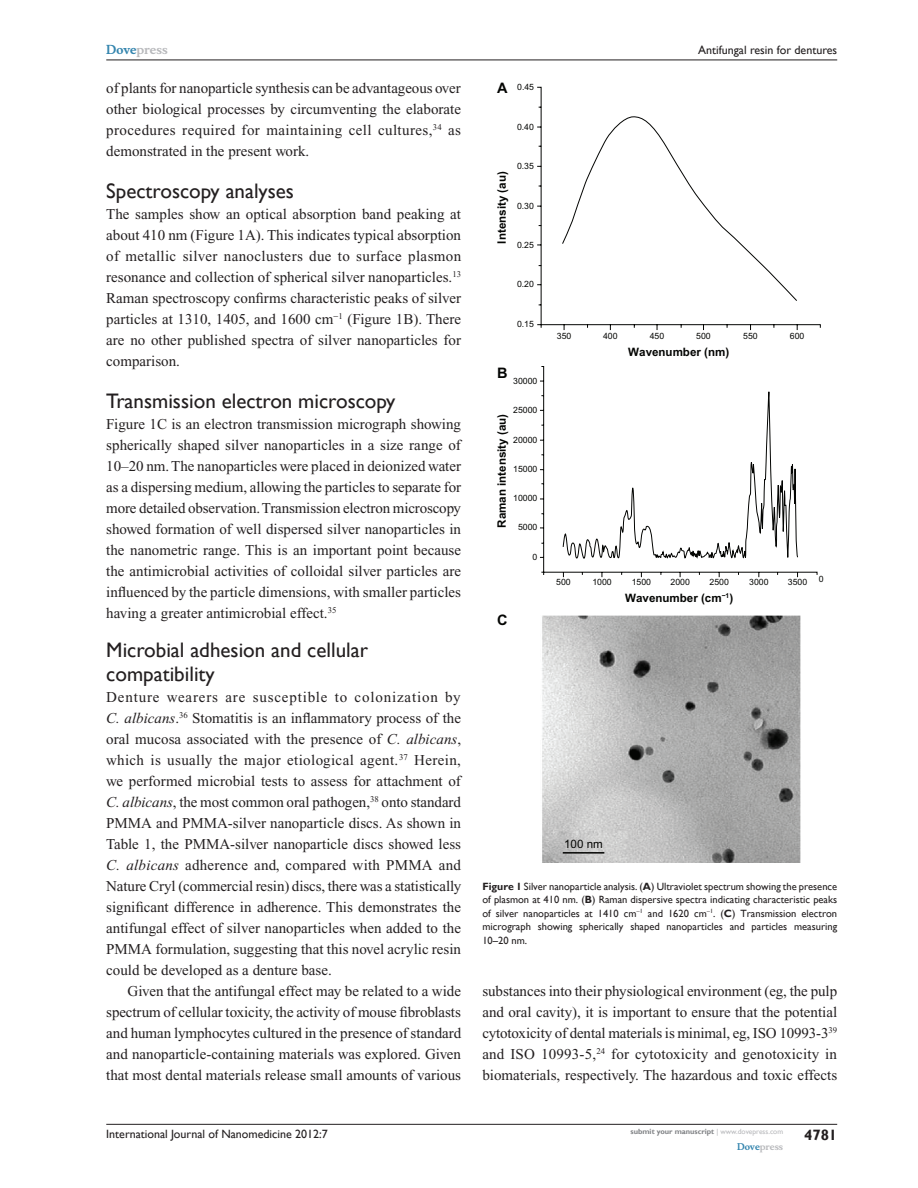
<style>
.page{position:relative;width:918px;height:1188px;background:#fff}
.page>*{position:absolute;margin:0;border:0;box-sizing:border-box;transform-origin:0 0}
.t1{font:21px/24px "Gill Sans";color:#231f20}
.TxF{font:15px/21px "Times New Roman";color:#231f20;text-align:justify}
.Tx{font:15px/21px "Times New Roman";color:#231f20;text-align:justify}
.t2{font:700 15px "Gill Sans";color:#231f20}
.t3{font:700 14.4px "Arial";color:#040503}
.t4{font:12px "Gill Sans";color:#231f20}
.t5{font:700 12px "Musee";color:#b8b9bc}
.t6{font:700 11.55px "Arial";color:#040503}
.t7{font:11.55px "Arial";color:#040503}
.FC{font:10.5px/13.5px "Gill Sans";color:#231f20;text-align:justify}
.t8{font:700 9px "Musee";color:#b8b9bc}
.t9{font:8.7px "Arial";color:#040503}
.t10{font:700 7.5px "Gill Sans";color:#808285}
.s1{color:#3485ae}
.s2{font-style:italic}
.s3{font-weight:700}
.s4{font-weight:400;color:#b8b9bc}
</style>
<div class="page">
<img style="left:542px;top:633px;width:258px;height:230px">
<svg style="left:537px;top:87px;width:284px;height:546px"></svg>
<hr style="left:563px;top:852px;width:41px;height:2px;background:#040503">
<hr style="left:106px;top:1124px;width:731px;height:1px;background:#231f20">
<hr style="left:106px;top:60px;width:731px;height:1px;background:#231f20">
<p class="t5" style="left:106px;top:43px;width:63px"><span class="s1">Dove</span>press</p>
<p class="t4" style="left:698px;top:43px;width:141px">Antifungal resin for dentures</p>
<p class="Tx" style="left:106px;top:77px;width:356px">of plants for nanoparticle synthesis can be advantageous over other biological processes by circumventing the elaborate procedures required for maintaining cell cultures,<sup>34</sup> as demonstrated in the present work.</p>
<h2 class="t1" style="left:106px;top:179px;width:189px">Spectroscopy analyses</h2>
<p class="TxF" style="left:106px;top:203px;width:356px">The samples show an optical absorption band peaking at about 410 nm (Figure 1A). This indicates typical absorption of metallic silver nanoclusters due to surface plasmon resonance and collection of spherical silver nanoparticles.<sup>13<br></sup>Raman spectroscopy confirms characteristic peaks of silver particles at 1310, 1405, and 1600 cm <sup>1</sup> (Figure 1B). There are no other published spectra of silver nanoparticles for comparison.</p>
<h2 class="t1" style="left:106px;top:389px;width:291px">Transmission electron microscopy</h2>
<p class="TxF" style="left:106px;top:413px;width:356px">Figure 1C is an electron transmission micrograph showing spherically shaped silver nanoparticles in a size range of 10–20 nm. The nanoparticles were placed in deionized water as a dispersing medium, allowing the particles to separate for more detailed observation. Transmission electron microscopy showed formation of well dispersed silver nanoparticles in the nanometric range. This is an important point because the antimicrobial activities of colloidal silver particles are influenced by the particle dimensions, with smaller particles having a greater antimicrobial effect.<sup>35</sup></p>
<h2 class="t1" style="left:106px;top:638px;width:263px">Microbial adhesion and cellular compatibility</h2>
<p class="TxF" style="left:106px;top:686px;width:356px">Denture wearers are susceptible to colonization by <span class="s2">C. albicans</span>.<sup>36</sup> Stomatitis is an inflammatory process of the oral mucosa associated with the presence of <span class="s2">C. albicans</span>, which is usually the major etiological agent.<sup>37</sup> Herein, we performed microbial tests to assess for attachment of <span class="s2">C. albicans</span>, the most common oral pathogen,<sup>38</sup> onto standard PMMA and PMMA-silver nanoparticle discs. As shown in Table 1, the PMMA-silver nanoparticle discs showed less <span class="s2">C. albicans</span> adherence and, compared with PMMA and Nature Cryl (commercial resin) discs, there was a statistically significant difference in adherence. This demonstrates the antifungal effect of silver nanoparticles when added to the PMMA formulation, suggesting that this novel acrylic resin could be developed as a denture base.</p>
<p class="Tx" style="left:106px;top:980px;width:357px;text-indent:21px">Given that the antifungal effect may be related to a wide spectrum of cellular toxicity, the activity of mouse fibroblasts and human lymphocytes cultured in the presence of standard and nanoparticle-containing materials was explored. Given that most dental materials release small amounts of various</p>
<p class="Tx" style="left:482px;top:980px;width:356px">substances into their physiological environment (eg, the pulp and oral cavity), it is important to ensure that the potential cytotoxicity of dental materials is minimal, eg, ISO 10993-3<sup>39 </sup>and ISO 10993-5,<sup>24</sup> for cytotoxicity and genotoxicity in biomaterials, respectively. The hazardous and toxic effects</p>
<p class="t3" style="left:497px;top:80px;width:12px">A</p>
<p class="t9" style="left:517px;top:82px;width:18px">0.45</p>
<p class="t9" style="left:517px;top:122px;width:18px">0.40</p>
<p class="t9" style="left:517px;top:161px;width:18px">0.35</p>
<p class="t9" style="left:517px;top:201px;width:18px">0.30</p>
<p class="t9" style="left:517px;top:240px;width:18px">0.25</p>
<p class="t9" style="left:517px;top:279px;width:18px">0.20</p>
<p class="t9" style="left:517px;top:319px;width:18px">0.15</p>
<p class="t6" style="left:495px;top:244px;width:74px;rotate:-90deg">Intensity (au)</p>
<p class="t9" style="left:557px;top:331px;width:16px">350</p>
<p class="t9" style="left:603px;top:331px;width:16px">400</p>
<p class="t9" style="left:650px;top:331px;width:16px">450</p>
<p class="t9" style="left:696px;top:331px;width:16px">500</p>
<p class="t6" style="left:628px;top:345px;width:102px">Wavenumber (nm)</p>
<p class="t9" style="left:743px;top:331px;width:16px">550</p>
<p class="t9" style="left:790px;top:331px;width:16px">600</p>
<p class="t3" style="left:497px;top:365px;width:12px">B</p>
<p class="t9" style="left:513px;top:375px;width:26px">30000</p>
<p class="t9" style="left:513px;top:405px;width:26px">25000</p>
<p class="t9" style="left:513px;top:435px;width:26px">20000</p>
<p class="t9" style="left:513px;top:464px;width:26px">15000</p>
<p class="t9" style="left:513px;top:493px;width:26px">10000</p>
<p class="t9" style="left:518px;top:522px;width:21px">5000</p>
<p class="t9" style="left:533px;top:552px;width:6px">0</p>
<p class="t6" style="left:495px;top:528px;width:115px;rotate:-90deg">Raman intensity (au)</p>
<p class="t9" style="left:819px;top:574px;width:6px">0</p>
<p class="t9" style="left:592px;top:577px;width:21px">1000</p>
<p class="t9" style="left:632px;top:577px;width:21px">1500</p>
<p class="t9" style="left:671px;top:577px;width:21px">2000</p>
<p class="t9" style="left:710px;top:577px;width:21px">2500</p>
<p class="t9" style="left:749px;top:577px;width:21px">3000</p>
<p class="t9" style="left:556px;top:577px;width:16px">500</p>
<p class="t9" style="left:788px;top:577px;width:21px">3500</p>
<p class="t6" style="left:625px;top:591px;width:110px">Wavenumber (cm<sup>−1</sup>)</p>
<p class="t3" style="left:497px;top:611px;width:12px">C</p>
<p class="t7" style="left:564px;top:837px;width:40px">100 nm</p>
<p class="FC" style="left:482px;top:879px;width:356px"><span class="s3">Figure 1</span> Silver nanoparticle analysis. (<span class="s3">A</span>) Ultraviolet spectrum showing the presence of plasmon at 410 nm. (<span class="s3">B</span>) Raman dispersive spectra indicating characteristic peaks of silver nanoparticles at 1410 cm− <sup>1</sup> and 1620 cm− <sup>1</sup>. (<span class="s3">C</span>) Transmission electron micrograph showing spherically shaped nanoparticles and particles measuring 10–20 nm.</p>
<p class="t4" style="left:106px;top:1127px;width:223px">International Journal of Nanomedicine 2012:7</p>
<p class="t10" style="left:631px;top:1127px;width:154px">submit your manuscript <span class="s4">| www.dovepress.com</span></p>
<p class="t8" style="left:737px;top:1141px;width:48px"><span class="s1">Dove</span>press</p>
<p class="t2" style="left:804px;top:1126px;width:35px">4781</p>
</div>
